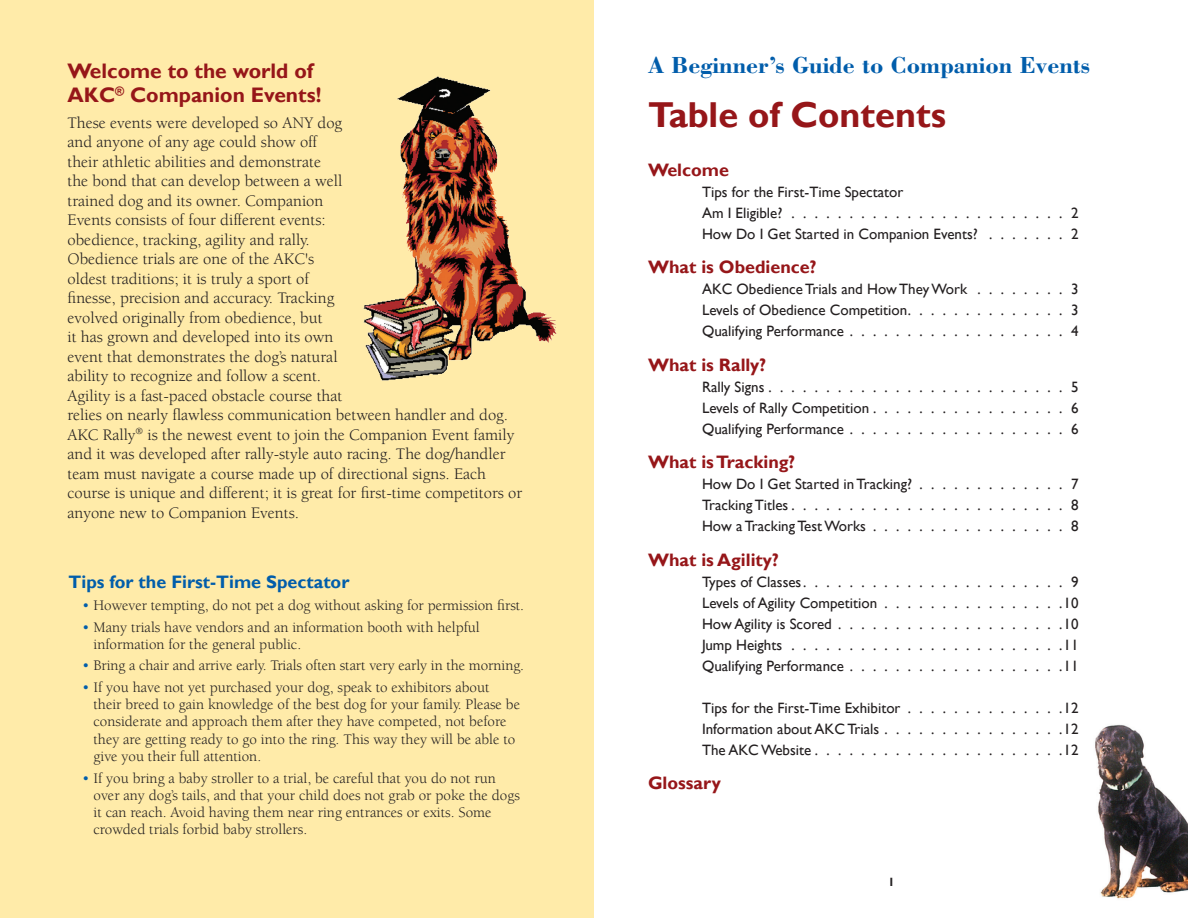
<style>
.page{position:relative;width:1188px;height:918px;background:#fff}
.page>*{position:absolute;margin:0;border:0;box-sizing:border-box;transform-origin:0 0}
.t1{font:700 36px "Gill Sans";color:#961619}
.t2{font:700 24px "Bodoni";color:#015dab}
.t3{font:700 21px/24px "Gill Sans";color:#961619}
.t4{font:700 18px "Gill Sans";color:#961619}
.t5{font:700 18px "Gill Sans";color:#015dab}
.t6{font:16.5px/19.5px "Berkeley";color:#231f20}
.t7{font:15px/17.2px "Berkeley";color:#231f20}
.t8{font:15px "Gill Sans";color:#231f20}
.t9{font:700 12px "Gill Sans";color:#231f20}
.s1{color:#015dab}
</style>
<div class="page">
<div style="left:0;top:0;width:594px;height:918px;background:#ffeba9"></div>
<img style="left:1095px;top:724px;width:93px;height:175px">
<img style="left:363px;top:76px;width:194px;height:305px">
<p class="t3" style="left:68px;top:59px;width:255px">Welcome to the world of<br>AKC<sup>®</sup> Companion Events!</p>
<p class="t6" style="left:68px;top:113px;width:456px">These events were developed so ANY dog<br>and anyone of any age could show off<br>their athletic abilities and demonstrate<br>the bond that can develop between a well<br>trained dog and its owner. Companion<br>Events consists of four different events:<br>obedience, tracking, agility and rally.<br>Obedience trials are one of the AKC's<br>oldest traditions; it is truly a sport of<br>finesse, precision and accuracy. Tracking<br>evolved originally from obedience, but<br>it has grown and developed into its own<br>event that demonstrates the dog’s natural<br>ability to recognize and follow a scent.<br>Agility is a fast-paced obstacle course that<br>relies on nearly flawless communication between handler and dog.<br>AKC Rally<sup>®</sup> is the newest event to join the Companion Event family and it was developed after rally-style auto racing. The dog/handler team must navigate a course made up of directional signs. Each course is unique and different; it is great for first-time competitors or anyone new to Companion Events.</p>
<p class="t5" style="left:69px;top:572px;width:282px">Tips for the First-Time Spectator</p>
<p class="t7" style="left:82px;top:597px;width:444px"><span class="s1">•</span> However tempting, do not pet a dog without asking for permission first.</p>
<p class="t7" style="left:94px;top:619px;width:388px;text-indent:-11px"><span class="s1">•</span> Many trials have vendors and an information booth with helpful information for the general public.</p>
<p class="t7" style="left:82px;top:657px;width:444px"><span class="s1">•</span> Bring a chair and arrive early. Trials often start very early in the morning.</p>
<p class="t7" style="left:94px;top:679px;width:428px;text-indent:-11px"><span class="s1">•</span> If you have not yet purchased your dog, speak to exhibitors about their breed to gain knowledge of the best dog for your family. Please be considerate and approach them after they have competed, not before they are getting ready to go into the ring. This way they will be able to give you their full attention.</p>
<p class="t7" style="left:94px;top:770px;width:428px;text-indent:-11px"><span class="s1">•</span> If you bring a baby stroller to a trial, be careful that you do not run over any dog’s tails, and that your child does not grab or poke the dogs it can reach. Avoid having them near ring entrances or exits. Some crowded trials forbid baby strollers.</p>
<p class="t2" style="left:648px;top:50px;width:444px">A Beginner’s Guide to Companion Events</p>
<p class="t1" style="left:648px;top:93px;width:300px">Table of Contents</p>
<p class="t4" style="left:648px;top:159px;width:83px">Welcome</p>
<p class="t8" style="left:702px;top:183px;width:203px">Tips for the First-Time Spectator</p>
<p class="t8" style="left:702px;top:204px;width:82px">Am I Eligible?</p>
<p class="t8" style="left:1071px;top:204px;width:9px">2</p>
<p class="t8" style="left:702px;top:225px;width:277px">How Do I Get Started in Companion Events?</p>
<p class="t8" style="left:1071px;top:225px;width:9px">2</p>
<p class="t4" style="left:648px;top:256px;width:170px">What is Obedience?</p>
<p class="t8" style="left:702px;top:280px;width:267px">AKC Obedience Trials and How They Work</p>
<p class="t8" style="left:1071px;top:280px;width:9px">3</p>
<p class="t8" style="left:702px;top:301px;width:378px">Levels of Obedience Competition . . . . . . . . . . . . . . 3</p>
<p class="t8" style="left:702px;top:322px;width:143px">Qualifying Performance</p>
<p class="t8" style="left:1071px;top:322px;width:9px">4</p>
<p class="t4" style="left:648px;top:354px;width:120px">What is Rally?</p>
<p class="t8" style="left:702px;top:378px;width:378px">Rally Signs . . . . . . . . . . . . . . . . . . . . . . . . . . 5</p>
<p class="t8" style="left:702px;top:399px;width:378px">Levels of Rally Competition . . . . . . . . . . . . . . . . . 6</p>
<p class="t8" style="left:702px;top:420px;width:143px">Qualifying Performance</p>
<p class="t8" style="left:1071px;top:420px;width:9px">6</p>
<p class="t4" style="left:648px;top:451px;width:149px">What is Tracking?</p>
<p class="t8" style="left:702px;top:475px;width:212px">How Do I Get Started in Tracking?</p>
<p class="t8" style="left:1071px;top:475px;width:9px">7</p>
<p class="t8" style="left:702px;top:496px;width:378px">Tracking Titles . . . . . . . . . . . . . . . . . . . . . . . . 8</p>
<p class="t8" style="left:702px;top:517px;width:166px">How a Tracking Test Works</p>
<p class="t8" style="left:1071px;top:517px;width:9px">8</p>
<p class="t4" style="left:648px;top:549px;width:132px">What is Agility?</p>
<p class="t8" style="left:702px;top:573px;width:378px">Types of Classes . . . . . . . . . . . . . . . . . . . . . . . 9</p>
<p class="t8" style="left:702px;top:594px;width:177px">Levels of Agility Competition</p>
<p class="t8" style="left:1064px;top:594px;width:16px">10</p>
<p class="t8" style="left:702px;top:615px;width:131px">How Agility is Scored</p>
<p class="t8" style="left:1064px;top:615px;width:16px">10</p>
<p class="t8" style="left:702px;top:636px;width:82px">Jump Heights</p>
<p class="t8" style="left:1064px;top:636px;width:16px">11</p>
<p class="t8" style="left:702px;top:657px;width:143px">Qualifying Performance</p>
<p class="t8" style="left:1064px;top:657px;width:16px">11</p>
<p class="t8" style="left:702px;top:699px;width:200px">Tips for the First-Time Exhibitor</p>
<p class="t8" style="left:1064px;top:699px;width:16px">12</p>
<p class="t8" style="left:702px;top:720px;width:179px">Information about AKC Trials</p>
<p class="t8" style="left:1064px;top:720px;width:16px">12</p>
<p class="t8" style="left:702px;top:741px;width:378px">The AKC Website . . . . . . . . . . . . . . . . . . . . . 12</p>
<p class="t4" style="left:648px;top:772px;width:74px">Glossary</p>
<p class="t9" style="left:888px;top:875px;width:8px">1</p>
</div>
